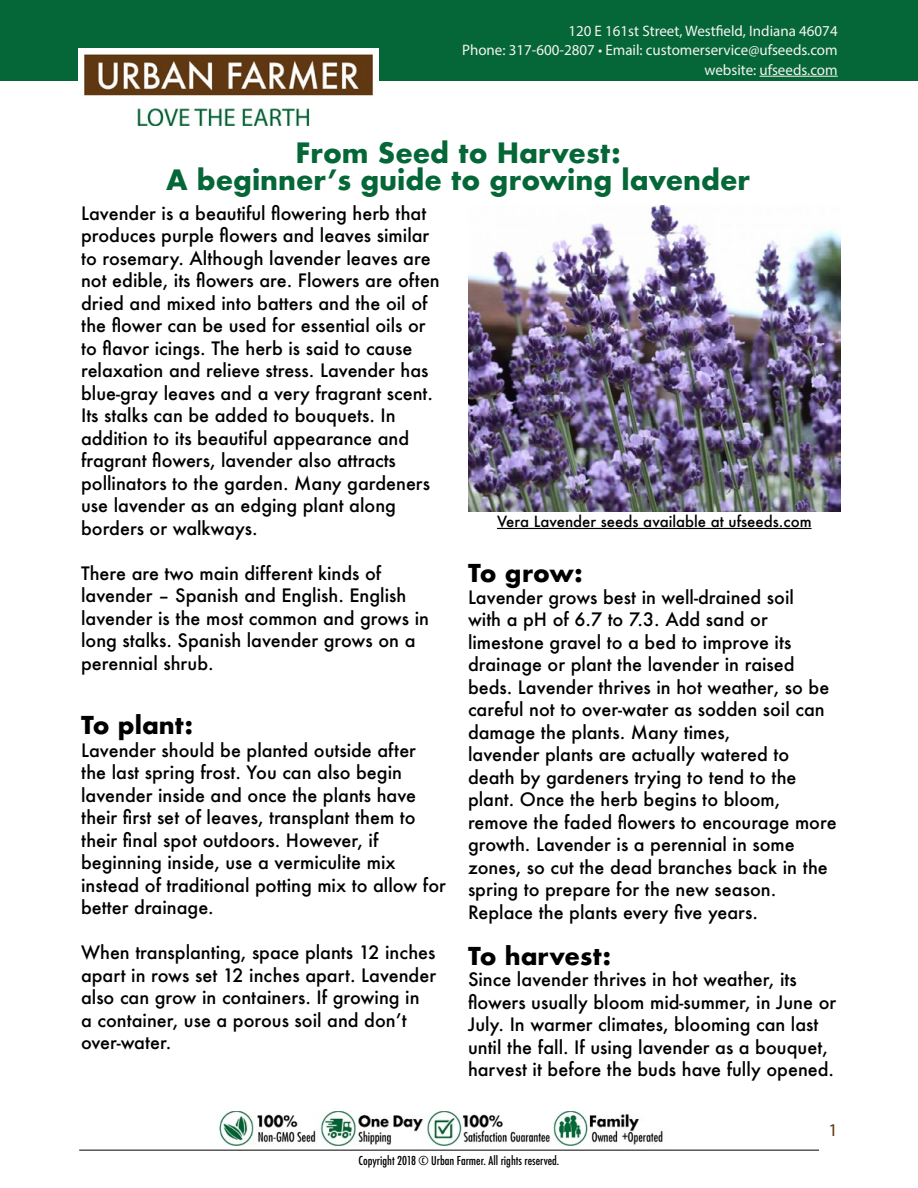
<style>
.page{position:relative;width:918px;height:1188px;background:#fff}
.page>*{position:absolute;margin:0;border:0;box-sizing:border-box;transform-origin:0 0}
.t1{font:700 27.3px/27px "Futura";color:#056738;text-align:center}
.t2{font:700 24px "Futura";color:#000}
.t3{font:500 18px/22.5px "Futura";color:#000}
.t4{font:18px "Myriad Pro";color:#603812}
.t5{font:15.15px/19.5px "Myriad Pro";color:#f5f3f1;text-align:right}
.t6{font:500 15px "Futura";color:#000}
.t7{font:500 condensed 12px "Futura";color:#000}
</style>
<div class="page">
<hr style="left:79px;top:1150px;width:740px;height:1px;background:#000">
<img style="left:468px;top:205px;width:372px;height:307px">
<div style="left:0;top:0;width:918px;height:81px;background:#056738"></div>
<hr style="left:760px;top:76px;width:78px;height:1px;background:#f5f3f1">
<img style="left:218px;top:1111px;width:445px;height:36px">
<hr style="left:497px;top:528px;width:315px;height:1px;background:#000">
<img style="left:79px;top:48px;width:300px;height:77px">
<p class="t5" style="left:462px;top:21px;width:377px">120 E 161st Street, Westfield, Indiana 46074<br>Phone: 317-600-2807 • Email: customerservice@ufseeds.com website: ufseeds.com</p>
<h1 class="t1" style="left:166px;top:139px;width:586px">From Seed to Harvest:<br>A beginner’s guide to growing lavender</h1>
<p class="t3" style="left:81px;top:202px;width:360px">Lavender is a beautiful flowering herb that produces purple flowers and leaves similar to rosemary. Although lavender leaves are not edible, its flowers are. Flowers are often dried and mixed into batters and the oil of the flower can be used for essential oils or to flavor icings. The herb is said to cause relaxation and relieve stress. Lavender has blue-gray leaves and a very fragrant scent.<br>Its stalks can be added to bouquets. In addition to its beautiful appearance and fragrant flowers, lavender also attracts pollinators to the garden. Many gardeners use lavender as an edging plant along borders or walkways.</p>
<p class="t3" style="left:81px;top:562px;width:349px">There are two main different kinds of lavender – Spanish and English. English lavender is the most common and grows in long stalks. Spanish lavender grows on a perennial shrub.</p>
<h2 class="t2" style="left:81px;top:708px;width:114px">To plant:</h2>
<p class="t3" style="left:81px;top:739px;width:366px">Lavender should be planted outside after<br>the last spring frost. You can also begin lavender inside and once the plants have their first set of leaves, transplant them to their final spot outdoors. However, if beginning inside, use a vermiculite mix instead of traditional potting mix to allow for better drainage.</p>
<p class="t3" style="left:81px;top:941px;width:357px">When transplanting, space plants 12 inches apart in rows set 12 inches apart. Lavender also can grow in containers. If growing in<br>a container, use a porous soil and don’t over-water.</p>
<p class="t6" style="left:497px;top:511px;width:316px">Vera Lavender seeds available at ufseeds.com</p>
<h2 class="t2" style="left:468px;top:556px;width:116px">To grow:</h2>
<p class="t3" style="left:468px;top:586px;width:370px">Lavender grows best in well-drained soil<br>with a pH of 6.7 to 7.3. Add sand or limestone gravel to a bed to improve its drainage or plant the lavender in raised beds. Lavender thrives in hot weather, so be careful not to over-water as sodden soil can damage the plants. Many times,<br>lavender plants are actually watered to death by gardeners trying to tend to the plant. Once the herb begins to bloom, remove the faded flowers to encourage more growth. Lavender is a perennial in some zones, so cut the dead branches back in the spring to prepare for the new season.<br>Replace the plants every five years.</p>
<h2 class="t2" style="left:468px;top:938px;width:144px">To harvest:</h2>
<p class="t3" style="left:468px;top:968px;width:370px">Since lavender thrives in hot weather, its flowers usually bloom mid-summer, in June or July. In warmer climates, blooming can last until the fall. If using lavender as a bouquet, harvest it before the buds have fully opened.</p>
<p class="t4" style="left:828px;top:1119px;width:11px">1</p>
<p class="t7" style="left:359px;top:1153px;width:202px">Copyright 2018 © Urban Farmer. All rights reserved.</p>
</div>
